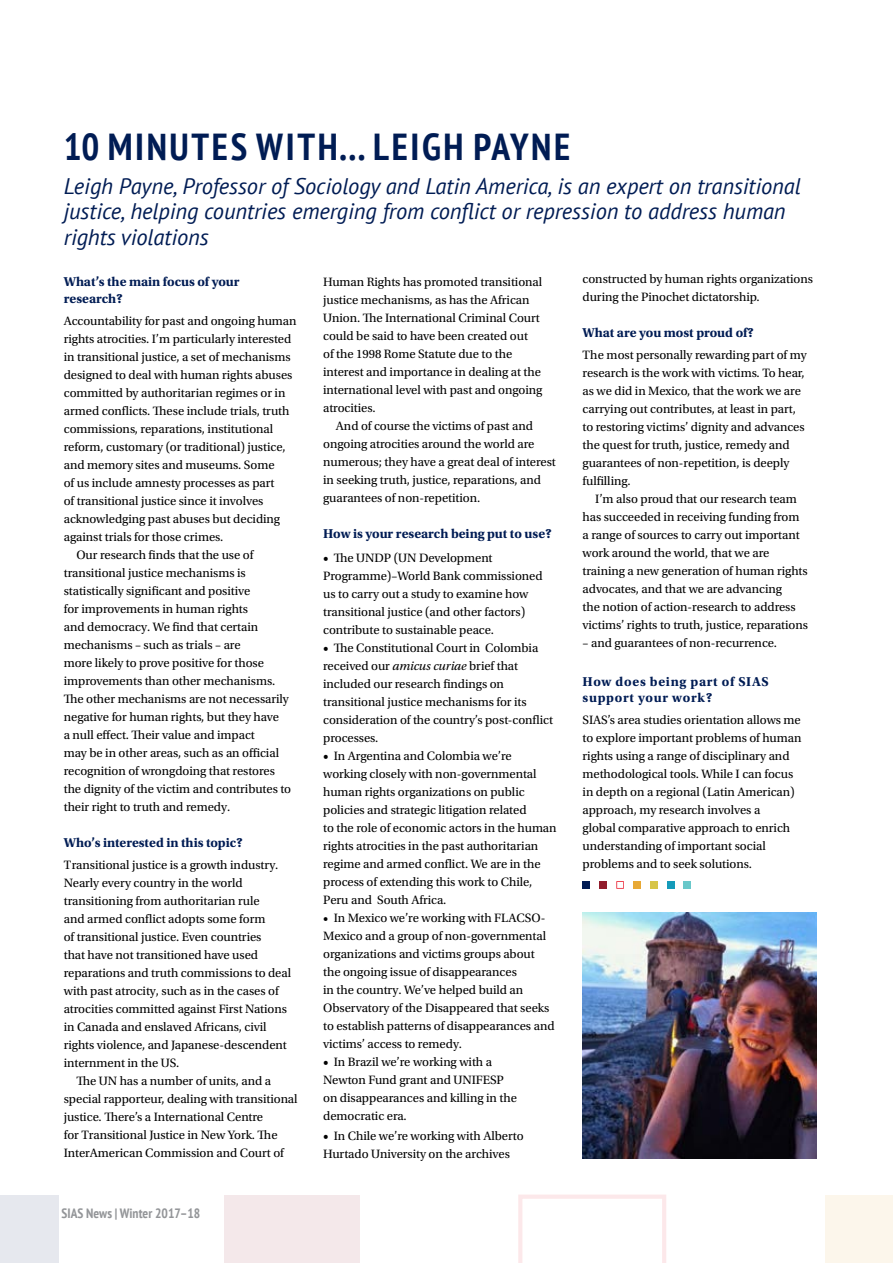
<style>
.page{position:relative;width:893px;height:1263px;background:#fff}
.page>*{position:absolute;margin:0;border:0;box-sizing:border-box;transform-origin:0 0}
.t1{font:700 condensed 37.5px "PT Sans";letter-spacing:.07em;color:#001c54}
.t2{font:italic 22.5px/25.5px "PT Sans";letter-spacing:-.005em;color:#001c54}
.t3{font:700 13.5px/16.2px "Utopia Std";letter-spacing:-.005em;color:#001c54}
.t4{font:700 13.5px/16.2px "Utopia Std";letter-spacing:.05em;color:#001c54}
.t5{font:700 condensed 13.5px "PT Sans";color:#939598}
.t6{font:12.75px/18px "Utopia Std";letter-spacing:-.005em;color:#000}
.s1{font-size:13.5px}
.s2{font-style:italic}
</style>
<div class="page">
<div style="left:0;top:1195px;width:59px;height:68px;background:#e6e8ee"></div>
<div style="left:224px;top:1195px;width:135px;height:68px;background:#f4e8ea"></div>
<svg style="left:518px;top:1195px;width:148px;height:68px"></svg>
<div style="left:825px;top:1195px;width:68px;height:68px;background:#fcf6eb"></div>
<img style="left:583px;top:913px;width:233px;height:245px">
<div style="left:583px;top:881px;width:7px;height:8px;background:#001c54"></div>
<div style="left:599px;top:881px;width:8px;height:8px;background:#911c2c"></div>
<div style="left:633px;top:881px;width:8px;height:8px;background:#e8a935"></div>
<div style="left:650px;top:881px;width:7px;height:8px;background:#d7c548"></div>
<div style="left:667px;top:881px;width:7px;height:8px;background:#159bba"></div>
<div style="left:684px;top:881px;width:7px;height:8px;background:#69c8ca"></div>
<svg style="left:616px;top:881px;width:8px;height:8px"></svg>
<h1 class="t1" style="left:64px;top:122px;width:508px">10 MINUTES WITH… LEIGH PAYNE</h1>
<h2 class="t2" style="left:64px;top:173px;width:739px">Leigh Payne, Professor of Sociology and Latin America, is an expert on transitional justice, helping countries emerging from conflict or repression to address human rights violations</h2>
<p class="t3" style="left:64px;top:274px;width:177px">What’s the main focus of your research?</p>
<p class="t6" style="left:64px;top:312px;width:234px">Accountability for past and ongoing human</p>
<p class="t6" style="left:64px;top:330px;width:229px">rights atrocities. I’m particularly interested</p>
<p class="t6" style="left:64px;top:348px;width:228px">in transitional justice, a set of mechanisms</p>
<p class="t6" style="left:64px;top:366px;width:230px">designed to deal with human rights abuses</p>
<p class="t6" style="left:64px;top:384px;width:223px">committed by authoritarian regimes or in</p>
<p class="t6" style="left:64px;top:402px;width:227px">armed conflicts. These include trials, truth</p>
<p class="t6" style="left:64px;top:420px;width:211px">commissions, reparations, institutional</p>
<p class="t6" style="left:64px;top:438px;width:223px">reform, customary (or traditional) justice,</p>
<p class="t6" style="left:64px;top:456px;width:212px">and memory sites and museums. Some</p>
<p class="t6" style="left:64px;top:474px;width:212px">of us include amnesty processes as part</p>
<p class="t6" style="left:64px;top:492px;width:201px">of transitional justice since it involves</p>
<p class="t6" style="left:64px;top:510px;width:218px">acknowledging past abuses but deciding</p>
<p class="t6" style="left:64px;top:528px;width:161px">against trials for those crimes.</p>
<p class="t6" style="left:77px;top:546px;width:178px">Our research finds that the use of</p>
<p class="t6" style="left:64px;top:564px;width:183px">transitional justice mechanisms is</p>
<p class="t6" style="left:64px;top:582px;width:188px">statistically significant and positive</p>
<p class="t6" style="left:64px;top:600px;width:186px">for improvements in human rights</p>
<p class="t6" style="left:64px;top:618px;width:196px">and democracy. We find that certain</p>
<p class="t6" style="left:64px;top:636px;width:178px">mechanisms – such as trials – are</p>
<p class="t6" style="left:64px;top:654px;width:202px">more likely to prove positive for those</p>
<p class="t6" style="left:64px;top:672px;width:213px">improvements than other mechanisms.</p>
<p class="t6" style="left:64px;top:690px;width:227px">The other mechanisms are not necessarily</p>
<p class="t6" style="left:64px;top:708px;width:217px">negative for human rights, but they have</p>
<p class="t6" style="left:64px;top:726px;width:193px">a null effect. Their value and impact</p>
<p class="t6" style="left:64px;top:744px;width:217px">may be in other areas, such as an official</p>
<p class="t6" style="left:64px;top:762px;width:213px">recognition of wrongdoing that restores</p>
<p class="t6" style="left:64px;top:780px;width:229px">the dignity of the victim and contributes to</p>
<p class="t6" style="left:64px;top:798px;width:168px">their right to truth and remedy.</p>
<p class="t3" style="left:64px;top:835px;width:181px">Who’s interested in this topic?</p>
<p class="t6" style="left:64px;top:856px;width:216px">Transitional justice is a growth industry.</p>
<p class="t6" style="left:64px;top:874px;width:180px">Nearly every country in the world</p>
<p class="t6" style="left:64px;top:892px;width:197px">transitioning from authoritarian rule</p>
<p class="t6" style="left:64px;top:910px;width:203px">and armed conflict adopts some form</p>
<p class="t6" style="left:64px;top:928px;width:199px">of transitional justice. Even countries</p>
<p class="t6" style="left:64px;top:946px;width:196px">that have not transitioned have used</p>
<p class="t6" style="left:64px;top:964px;width:229px">reparations and truth commissions to deal</p>
<p class="t6" style="left:64px;top:982px;width:216px">with past atrocity, such as in the cases of</p>
<p class="t6" style="left:64px;top:1000px;width:225px">atrocities committed against First Nations</p>
<p class="t6" style="left:64px;top:1018px;width:204px">in Canada and enslaved Africans, civil</p>
<p class="t6" style="left:64px;top:1036px;width:224px">rights violence, and Japanese-descendent</p>
<p class="t6" style="left:64px;top:1054px;width:117px">internment in the US.</p>
<p class="t6" style="left:77px;top:1072px;width:196px">The UN has a number of units, and a</p>
<p class="t6" style="left:64px;top:1090px;width:235px">special rapporteur, dealing with transitional</p>
<p class="t6" style="left:64px;top:1108px;width:201px">justice. There’s a International Centre</p>
<p class="t6" style="left:64px;top:1126px;width:215px">for Transitional Justice in New York. The</p>
<p class="t6" style="left:64px;top:1144px;width:222px">InterAmerican Commission and Court of</p>
<p class="t6" style="left:583px;top:270px;width:232px">constructed by human rights organizations during the Pinochet dictatorship.</p>
<p class="t3" style="left:583px;top:325px;width:173px">What are you most proud of?</p>
<p class="t6" style="left:583px;top:346px;width:226px">The most personally rewarding part of my research is the work with victims. To hear, as we did in Mexico, that the work we are carrying out contributes, at least in part, to restoring victims’ dignity and advances the quest for truth, justice, remedy and guarantees of non-repetition, is deeply fulfilling.</p>
<p class="t6" style="left:583px;top:490px;width:227px;text-indent:13px">I’m also proud that our research team has succeeded in receiving funding from a range of sources to carry out important work around the world, that we are training a new generation of human rights advocates, and that we are advancing<br>the notion of action-research to address victims’ rights to truth, justice, reparations</p>
<p class="t6" style="left:583px;top:634px;width:196px">– and guarantees of non-recurrence.</p>
<p class="t4" style="left:583px;top:673px;width:188px">How does being part of SIAS support your work?</p>
<p class="t6" style="left:583px;top:711px;width:220px">SIAS’s area studies orientation allows me to explore important problems of human rights using a range of disciplinary and methodological tools. While I can focus in depth on a regional (Latin American) approach, my research involves a<br>global comparative approach to enrich understanding of important social problems and to seek solutions.</p>
<p class="t6" style="left:323px;top:273px;width:221px">Human Rights has promoted transitional justice mechanisms, as has the African Union. The International Criminal Court could be said to have been created out<br>of the 1998 Rome Statute due to the interest and importance in dealing at the international level with past and ongoing atrocities.</p>
<p class="t6" style="left:323px;top:417px;width:234px;text-indent:13px">And of course the victims of past and ongoing atrocities around the world are numerous; they have a great deal of interest in seeking truth, justice, reparations, and guarantees of non-repetition.</p>
<p class="t3" style="left:323px;top:526px;width:230px">How is your research being put to use?</p>
<p class="t6" style="left:323px;top:549px;width:221px"><span class="s1">•</span> The UNDP (UN Development Programme)–World Bank commissioned us to carry out a study to examine how transitional justice (and other factors) contribute to sustainable peace.</p>
<p class="t6" style="left:323px;top:639px;width:231px"><span class="s1">•</span> The Constitutional Court in Colombia received our <span class="s2">amicus curiae</span> brief that included our research findings on transitional justice mechanisms for its consideration of the country’s post-conflict processes.</p>
<p class="t6" style="left:323px;top:747px;width:235px"><span class="s1">•</span> In Argentina and Colombia we’re working closely with non-governmental human rights organizations on public policies and strategic litigation related<br>to the role of economic actors in the human rights atrocities in the past authoritarian regime and armed conflict. We are in the process of extending this work to Chile, Peru and South Africa.</p>
<p class="t6" style="left:323px;top:909px;width:233px">• In Mexico we’re working with FLACSO-Mexico and a group of non-governmental organizations and victims groups about the ongoing issue of disappearances<br>in the country. We’ve helped build an Observatory of the Disappeared that seeks to establish patterns of disappearances and victims’ access to remedy.</p>
<p class="t6" style="left:323px;top:1053px;width:195px"><span class="s1">•</span> In Brazil we’re working with a<br>Newton Fund grant and UNIFESP on disappearances and killing in the democratic era.</p>
<p class="t6" style="left:323px;top:1127px;width:202px"><span class="s1">•</span> In Chile we’re working with Alberto<br>Hurtado University on the archives</p>
<p class="t5" style="left:62px;top:1204px;width:140px">SIAS News | Winter 2017–18</p>
</div>
